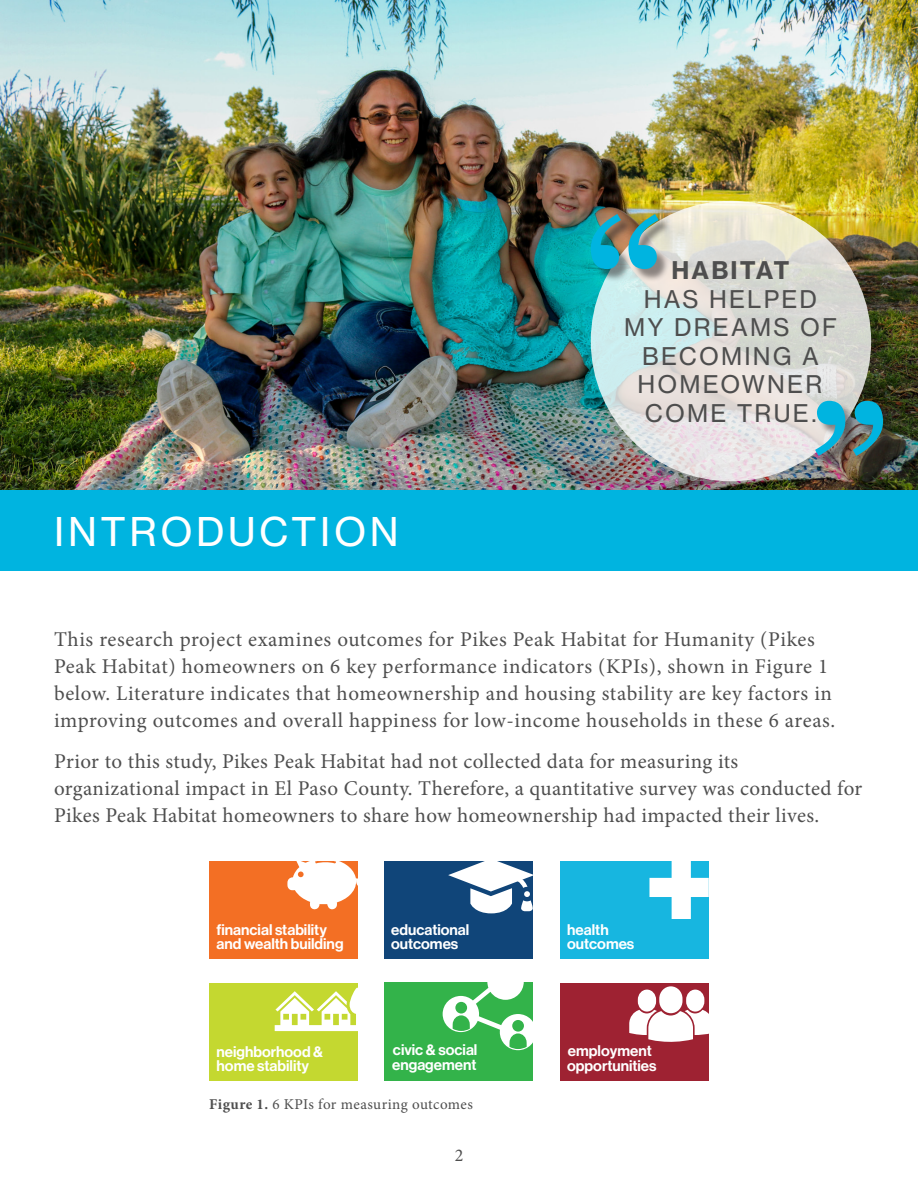
<style>
.page{position:relative;width:918px;height:1188px;background:#fff}
.page>*{position:absolute;margin:0;border:0;box-sizing:border-box;transform-origin:0 0}
.Section_Header{font:39px "N Haas Grotesk TX Pro 55 Rg";letter-spacing:.09em;color:#fff}
.Header_2{font:24px/28.5px "N Haas Grotesk TX Pro 55 Rg";letter-spacing:.09em;color:#4e4e4e;text-align:center}
.Body_large{font:21px/27px "Minion Pro";letter-spacing:.02em;color:#4e4e4e}
.t1{font:18px "Minion Pro";color:#4e4e4e}
.t2{font:15.15px/14.1px "N Haas Grotesk DS Pro 65 Md";color:#fff}
.Table{font:15px "Minion Pro";letter-spacing:.025em;color:#4e4e4e}
.s1{font-family:"N Haas Grotesk TX Pro 75 Bd"}
.s2{font-weight:700}
</style>
<div class="page">
<div style="left:560px;top:983px;width:149px;height:98px;background:#9e2232"></div>
<svg style="left:629px;top:986px;width:80px;height:56px"></svg>
<div style="left:384px;top:983px;width:148px;height:98px;background:#33b34a"></div>
<svg style="left:443px;top:983px;width:89px;height:67px"></svg>
<div style="left:209px;top:983px;width:149px;height:98px;background:#c4d830"></div>
<svg style="left:275px;top:988px;width:83px;height:43px"></svg>
<div style="left:560px;top:861px;width:149px;height:97px;background:#17b6e0"></div>
<svg style="left:649px;top:861px;width:60px;height:58px"></svg>
<div style="left:384px;top:861px;width:149px;height:97px;background:#104579"></div>
<svg style="left:448px;top:861px;width:85px;height:52px"></svg>
<div style="left:209px;top:861px;width:149px;height:97px;background:#f36f24"></div>
<svg style="left:287px;top:861px;width:71px;height:48px"></svg>
<img style="left:0;top:0;width:918px;height:490px">
<div style="left:0;top:490px;width:918px;height:81px;background:#00b4e0"></div>
<svg style="left:591px;top:201px;width:280px;height:280px;background:#dee1dd"></svg>
<div style="left:593px;top:216px;width:78px;height:66px;background:#231f20;opacity:.5"></div>
<img style="left:591px;top:214px;width:68px;height:55px">
<div style="left:818px;top:403px;width:78px;height:65px;background:#231f20;opacity:.5"></div>
<img style="left:815px;top:401px;width:68px;height:55px">
<p class="Section_Header" style="left:54px;top:508px;width:346px">INTRODUCTION</p>
<p class="Header_2" style="left:624px;top:256px;width:214px"><span class="s1">HABITAT<br></span>HAS HELPED<br>MY DREAMS OF<br>BECOMING A<br>HOMEOWNER<br>COME TRUE.</p>
<p class="Body_large" style="left:54px;top:626px;width:783px">This research project examines outcomes for Pikes Peak Habitat for Humanity (Pikes Peak Habitat) homeowners on 6 key performance indicators (KPIs), shown in Figure 1 below. Literature indicates that homeownership and housing stability are key factors in improving outcomes and overall happiness for low-income households in these 6 areas.</p>
<p class="Body_large" style="left:54px;top:748px;width:810px">Prior to this study, Pikes Peak Habitat had not collected data for measuring its organizational impact in El Paso County. Therefore, a quantitative survey was conducted for<br>Pikes Peak Habitat homeowners to share how homeownership had impacted their lives.</p>
<p class="t2" style="left:217px;top:923px;width:128px">financial stability and wealth building</p>
<p class="t2" style="left:391px;top:923px;width:80px">educational outcomes</p>
<p class="t2" style="left:567px;top:923px;width:69px">health outcomes</p>
<p class="t2" style="left:217px;top:1045px;width:108px">neighborhood &amp;</p>
<p class="t2" style="left:393px;top:1043px;width:86px">civic &amp; social</p>
<p class="t2" style="left:217px;top:1059px;width:94px">home stability</p>
<p class="t2" style="left:568px;top:1044px;width:85px">employment</p>
<p class="t2" style="left:392px;top:1058px;width:86px">engagement</p>
<p class="t2" style="left:567px;top:1059px;width:91px">opportunities</p>
<p class="Table" style="left:209px;top:1094px;width:265px"><span class="s2">Figure 1.</span> 6 KPIs for measuring outcomes</p>
<p class="t1" style="left:455px;top:1143px;width:10px">2</p>
</div>
